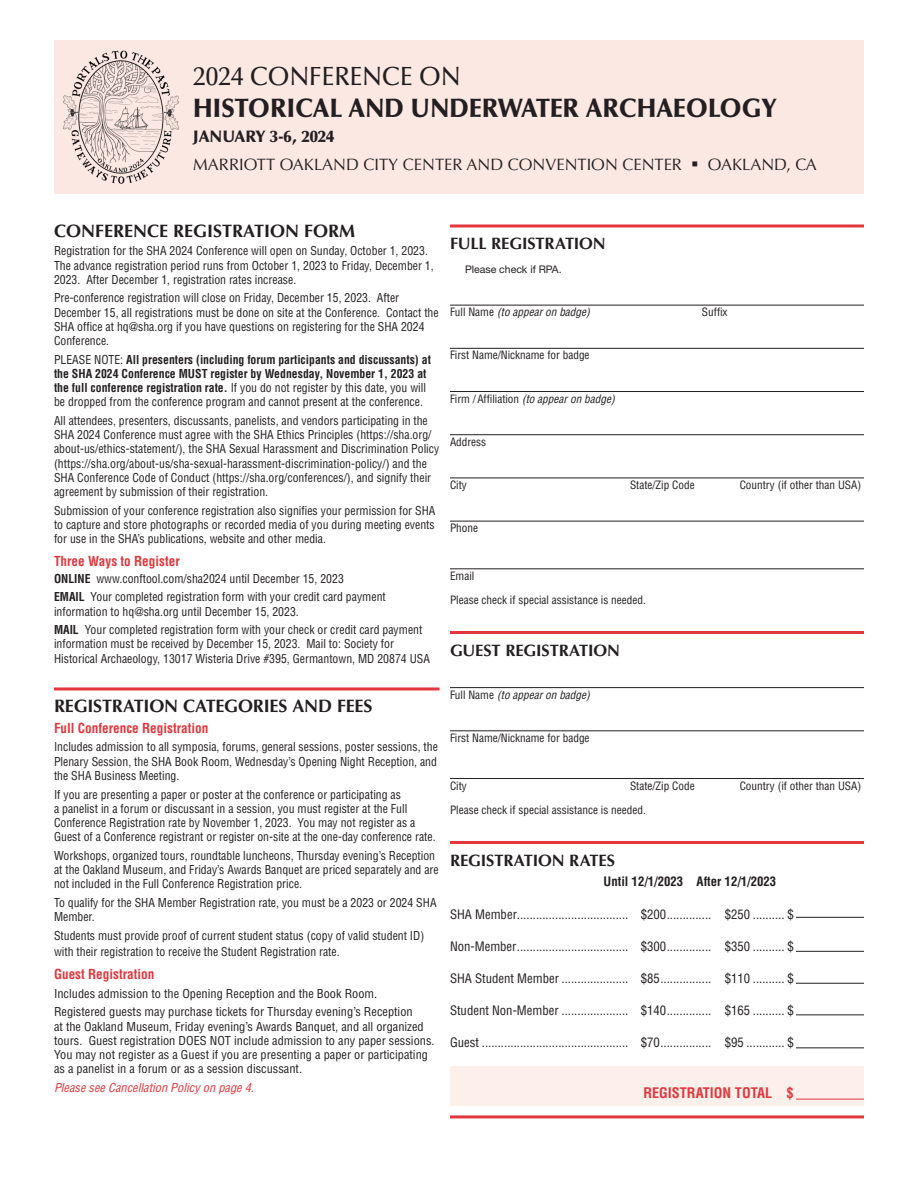
<style>
.page{position:relative;width:918px;height:1188px;background:#fff}
.page>*{position:absolute;margin:0;border:0;box-sizing:border-box;transform-origin:0 0}
.t1{font:900 26.4px "Optima LT Std";color:#231f20;scale:.95 1}
.t2{font:500 26.4px "Optima LT Std";color:#231f20;scale:.95 1}
.h2_red_rule_above{font:700 18px "Optima LT Std";letter-spacing:-.005em;color:#231f20}
.t3{font:16.5px "Optima LT Std";color:#231f20}
.h2_red_rule_above-2{font:700 16.5px "Optima LT Std";letter-spacing:-.01em;color:#231f20}
.t4{font:900 16.5px "Optima LT Std";color:#231f20}
.t5{font:700 condensed 14.25px "Helvetica LT Std";color:#e1373d}
.t6{font:700 condensed 13.5px "Helvetica LT Std";color:#e1373d}
.t7{font:condensed 12.75px "Helvetica LT Std";color:#231f20}
.t8{font:700 condensed 12.75px "Helvetica LT Std";color:#231f20}
.t9{font:condensed 12px/14.2px "Helvetica LT Std";color:#231f20}
.t10{font:700 condensed 12px/14.2px "Helvetica LT Std";color:#231f20}
.t11{font:italic condensed 12px "Helvetica LT Std";color:#e1373d}
.reg01_rules{font:condensed 11.25px "Helvetica LT Std";color:#231f20}
.reg01_rules-2{font:italic condensed 11.25px "Helvetica LT Std";color:#231f20}
.reg01_rules-3{font:10.5px "Helvetica Neue LT Std";color:#231f20}
.s1{font-weight:400}
.s2{font-weight:700}
.s3{font-style:normal}
</style>
<div class="page">
<hr style="left:450px;top:224px;width:414px;height:3px;background:#e1373d">
<hr style="left:450px;top:305px;width:414px;height:1px;background:#231f20">
<hr style="left:450px;top:348px;width:414px;height:1px;background:#231f20">
<hr style="left:450px;top:391px;width:414px;height:1px;background:#231f20">
<hr style="left:450px;top:434px;width:414px;height:1px;background:#231f20">
<hr style="left:450px;top:478px;width:414px;height:1px;background:#231f20">
<hr style="left:450px;top:521px;width:414px;height:1px;background:#231f20">
<hr style="left:450px;top:568px;width:414px;height:1px;background:#231f20">
<hr style="left:450px;top:631px;width:414px;height:3px;background:#e1373d">
<hr style="left:450px;top:687px;width:414px;height:1px;background:#231f20">
<hr style="left:450px;top:730px;width:414px;height:1px;background:#231f20">
<hr style="left:450px;top:778px;width:414px;height:1px;background:#231f20">
<div style="left:450px;top:1066px;width:414px;height:40px;background:#fdefea"></div>
<hr style="left:54px;top:687px;width:386px;height:3px;background:#e1373d">
<hr style="left:450px;top:841px;width:414px;height:3px;background:#e1373d">
<hr style="left:796px;top:917px;width:68px;height:1px;background:#231f20">
<hr style="left:796px;top:951px;width:68px;height:1px;background:#231f20">
<hr style="left:796px;top:983px;width:68px;height:1px;background:#231f20">
<hr style="left:796px;top:1015px;width:68px;height:1px;background:#231f20">
<hr style="left:796px;top:1048px;width:68px;height:1px;background:#231f20">
<hr style="left:796px;top:1099px;width:68px;height:1px;background:#e1373d">
<hr style="left:450px;top:1115px;width:414px;height:3px;background:#e1373d">
<div style="left:54px;top:40px;width:810px;height:154px;background:#fbe8e2"></div>
<img style="left:63px;top:50px;width:116px;height:134px">
<p class="t2" style="left:193px;top:62px;width:283px">2024 CONFERENCE ON</p>
<p class="t1" style="left:193px;top:92px;width:616px">HISTORICAL AND UNDERWATER ARCHAEOLOGY</p>
<p class="t4" style="left:193px;top:127px;width:143px">JANUARY 3-6, 2024</p>
<p class="t3" style="left:193px;top:155px;width:625px">MARRIOTT OAKLAND CITY CENTER AND CONVENTION CENTER ▪ OAKLAND, CA</p>
<p class="h2_red_rule_above" style="left:54px;top:220px;width:303px">CONFERENCE REGISTRATION FORM</p>
<p class="t9" style="left:54px;top:244px;width:381px">Registration for the SHA 2024 Conference will open on Sunday, October 1, 2023.<br>The advance registration period runs from October 1, 2023 to Friday, December 1,<br>2023. After December 1, registration rates increase.</p>
<p class="t9" style="left:54px;top:291px;width:386px">Pre-conference registration will close on Friday, December 15, 2023. After December 15, all registrations must be done on site at the Conference. Contact the SHA office at hq@sha.org if you have questions on registering for the SHA 2024<br>Conference.</p>
<p class="t10" style="left:54px;top:352px;width:378px"><span class="s1">PLEASE NOTE:</span> All presenters (including forum participants and discussants) at the SHA 2024 Conference MUST register by Wednesday, November 1, 2023 at the full conference registration rate. <span class="s1">If you do not register by this date, you will be dropped from the conference program and cannot present at the conference.</span></p>
<p class="t9" style="left:54px;top:413px;width:387px">All attendees, presenters, discussants, panelists, and vendors participating in the SHA 2024 Conference must agree with the SHA Ethics Principles (https://sha.org/ about-us/ethics-statement/), the SHA Sexual Harassment and Discrimination Policy (https://sha.org/about-us/sha-sexual-harassment-discrimination-policy/) and the SHA Conference Code of Conduct (https://sha.org/conferences/), and signify their agreement by submission of their registration.</p>
<p class="t9" style="left:54px;top:503px;width:383px;text-align:justify">Submission of your conference registration also signifies your permission for SHA to capture and store photographs or recorded media of you during meeting events for use in the SHA’s publications, website and other media.</p>
<p class="t6" style="left:54px;top:553px;width:127px">Three Ways to Register</p>
<p class="t9" style="left:54px;top:571px;width:291px"><span class="s2">ONLINE</span> www.conftool.com/sha2024 until December 15, 2023</p>
<p class="t9" style="left:54px;top:590px;width:333px"><span class="s2">EMAIL</span> Your completed registration form with your credit card payment information to hq@sha.org until December 15, 2023.</p>
<p class="t9" style="left:54px;top:623px;width:378px"><span class="s2">MAIL</span> Your completed registration form with your check or credit card payment information must be received by December 15, 2023. Mail to: Society for<br>Historical Archaeology, 13017 Wisteria Drive #395, Germantown, MD 20874 USA</p>
<p class="h2_red_rule_above" style="left:54px;top:695px;width:320px">REGISTRATION CATEGORIES AND FEES</p>
<p class="t6" style="left:54px;top:720px;width:156px">Full Conference Registration</p>
<p class="t9" style="left:54px;top:740px;width:385px;text-align:justify">Includes admission to all symposia, forums, general sessions, poster sessions, the Plenary Session, the SHA Book Room, Wednesday’s Opening Night Reception, and the SHA Business Meeting.</p>
<p class="t9" style="left:54px;top:787px;width:383px">If you are presenting a paper or poster at the conference or participating as<br>a panelist in a forum or discussant in a session, you must register at the Full Conference Registration rate by November 1, 2023. You may not register as a Guest of a Conference registrant or register on-site at the one-day conference rate.</p>
<p class="t9" style="left:54px;top:848px;width:386px">Workshops, organized tours, roundtable luncheons, Thursday evening’s Reception at the Oakland Museum, and Friday’s Awards Banquet are priced separately and are not included in the Full Conference Registration price.</p>
<p class="t9" style="left:54px;top:895px;width:384px">To qualify for the SHA Member Registration rate, you must be a 2023 or 2024 SHA<br>Member.</p>
<p class="t9" style="left:54px;top:927px;width:372px;line-height:16.5px">Students must provide proof of current student status (copy of valid student ID) with their registration to receive the Student Registration rate.</p>
<p class="t6" style="left:54px;top:966px;width:102px">Guest Registration</p>
<p class="t9" style="left:54px;top:986px;width:325px">Includes admission to the Opening Reception and the Book Room.</p>
<p class="t9" style="left:54px;top:1005px;width:382px">Registered guests may purchase tickets for Thursday evening’s Reception<br>at the Oakland Museum, Friday evening’s Awards Banquet, and all organized tours. Guest registration DOES NOT include admission to any paper sessions.<br>You may not register as a Guest if you are presenting a paper or participating as a panelist in a forum or as a session discussant.</p>
<p class="t11" style="left:54px;top:1080px;width:202px">Please see Cancellation Policy on page 4.</p>
<p class="h2_red_rule_above-2" style="left:450px;top:234px;width:157px">FULL REGISTRATION</p>
<p class="reg01_rules-3" style="left:465px;top:263px;width:98px">Please check if RPA.</p>
<p class="reg01_rules-2" style="left:450px;top:305px;width:141px"><span class="s3">Full Name</span> (to appear on badge)</p>
<p class="reg01_rules" style="left:702px;top:305px;width:27px">Suffix</p>
<p class="reg01_rules" style="left:450px;top:348px;width:141px">First Name/Nickname for badge</p>
<p class="reg01_rules-2" style="left:450px;top:392px;width:166px"><span class="s3">Firm /Affiliation</span> (to appear on badge)</p>
<p class="reg01_rules" style="left:450px;top:435px;width:38px">Address</p>
<p class="reg01_rules" style="left:450px;top:478px;width:18px">City</p>
<p class="reg01_rules" style="left:630px;top:478px;width:66px">State/Zip Code</p>
<p class="reg01_rules" style="left:740px;top:478px;width:123px">Country (if other than USA)</p>
<p class="reg01_rules" style="left:450px;top:521px;width:30px">Phone</p>
<p class="reg01_rules" style="left:450px;top:569px;width:26px">Email</p>
<p class="reg01_rules" style="left:450px;top:593px;width:197px">Please check if special assistance is needed.</p>
<p class="h2_red_rule_above-2" style="left:450px;top:640px;width:171px">GUEST REGISTRATION</p>
<p class="reg01_rules-2" style="left:450px;top:688px;width:141px"><span class="s3">Full Name</span> (to appear on badge)</p>
<p class="reg01_rules" style="left:450px;top:731px;width:141px">First Name/Nickname for badge</p>
<p class="reg01_rules" style="left:450px;top:779px;width:18px">City</p>
<p class="reg01_rules" style="left:630px;top:779px;width:66px">State/Zip Code</p>
<p class="reg01_rules" style="left:740px;top:779px;width:123px">Country (if other than USA)</p>
<p class="reg01_rules" style="left:450px;top:803px;width:197px">Please check if special assistance is needed.</p>
<p class="h2_red_rule_above-2" style="left:450px;top:850px;width:167px">REGISTRATION RATES</p>
<p class="t8" style="left:604px;top:874px;width:174px">Until 12/1/2023 After 12/1/2023</p>
<p class="t7" style="left:450px;top:906px;width:345px">SHA Member................................... $200.............. $250 .......... $</p>
<p class="t7" style="left:450px;top:938px;width:345px">Non-Member................................... $300.............. $350 .......... $</p>
<p class="t7" style="left:450px;top:970px;width:345px">SHA Student Member ..................... $85................ $110 .......... $</p>
<p class="t7" style="left:450px;top:1003px;width:345px">Student Non-Member ..................... $140.............. $165 .......... $</p>
<p class="t7" style="left:450px;top:1035px;width:345px">Guest .............................................. $70................ $95 ............ $</p>
<p class="t5" style="left:643px;top:1084px;width:152px">REGISTRATION TOTAL $</p>
</div>
